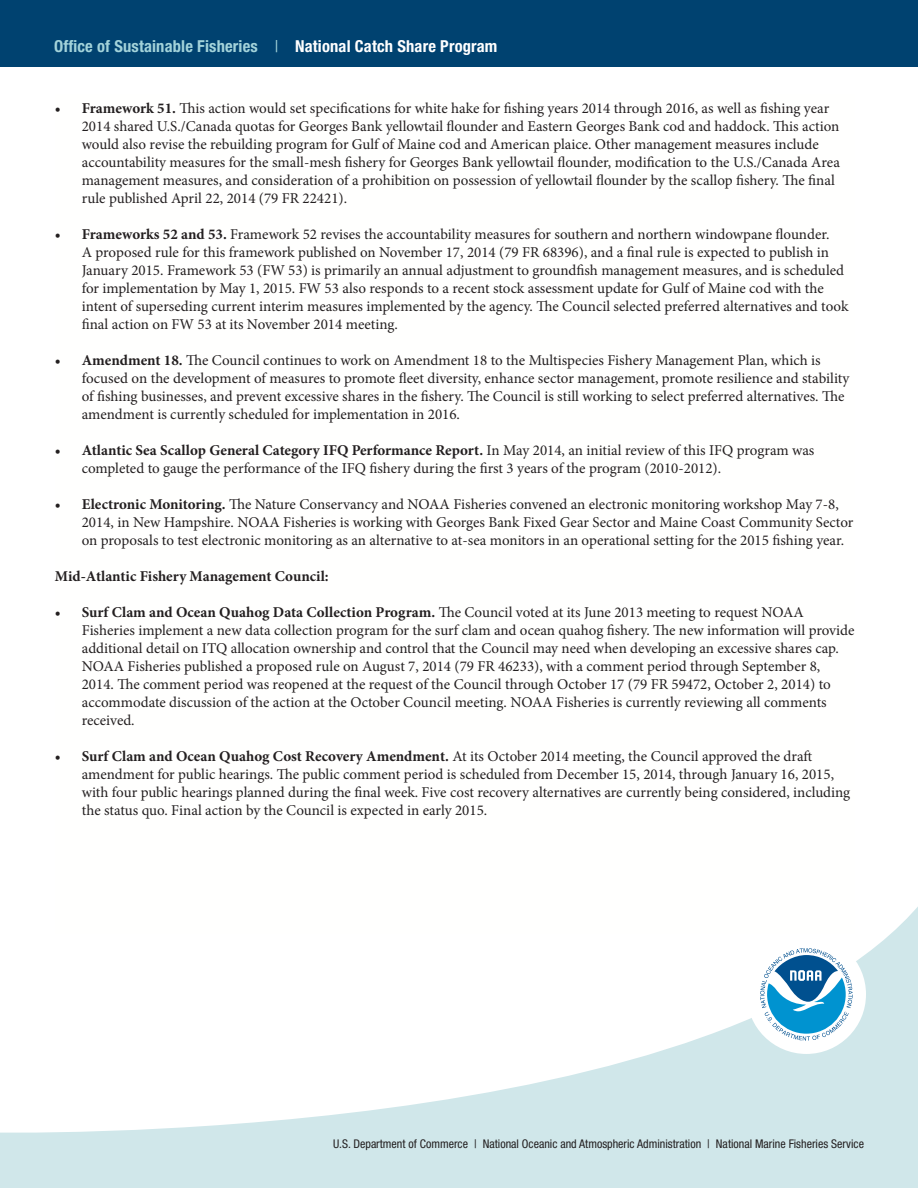
<style>
.page{position:relative;width:918px;height:1188px;background:#fff}
.page>*{position:absolute;margin:0;border:0;box-sizing:border-box;transform-origin:0 0}
.t1{font:700 condensed 16.5px "Helvetica Neue LT Std";letter-spacing:.01em;color:#a3d3da}
.t2{font:15px/18px "Minion Pro";color:#231f20}
.t3{font:700 15px "Minion Pro";color:#231f20}
.t4{font:condensed 12px "Helvetica Neue LT Std";color:#231f20}
.s1{font-weight:400}
.s2{color:#fff}
.s3{font-weight:700}
</style>
<div class="page">
<svg style="left:0;top:907px;width:918px;height:281px"></svg>
<div style="left:0;top:0;width:918px;height:68px;background:#004270"></div>
<div style="left:55px;top:94px;width:799px;height:840px;background:#fffffe"></div>
<div style="left:747px;top:935px;width:119px;height:119px;background:#fff;border-radius:50%"></div>
<svg style="left:760px;top:948px;width:93px;height:93px"></svg>
<p class="t1" style="left:54px;top:36px;width:445px">Office of Sustainable Fisheries <span class="s1">|</span> <span class="s2">National Catch Share Program</span></p>
<p class="t2" style="left:82px;top:99px;width:760px;text-indent:-27px"><span class="s3">• Framework 51.</span> This action would set specifications for white hake for fishing years 2014 through 2016, as well as fishing year 2014 shared U.S./Canada quotas for Georges Bank yellowtail flounder and Eastern Georges Bank cod and haddock. This action would also revise the rebuilding program for Gulf of Maine cod and American plaice. Other management measures include accountability measures for the small-mesh fishery for Georges Bank yellowtail flounder, modification to the U.S./Canada Area management measures, and consideration of a prohibition on possession of yellowtail flounder by the scallop fishery. The final rule published April 22, 2014 (79 FR 22421).</p>
<p class="t2" style="left:82px;top:225px;width:768px;text-indent:-27px"><span class="s3">• Frameworks 52 and 53.</span> Framework 52 revises the accountability measures for southern and northern windowpane flounder.<br>A proposed rule for this framework published on November 17, 2014 (79 FR 68396), and a final rule is expected to publish in January 2015. Framework 53 (FW 53) is primarily an annual adjustment to groundfish management measures, and is scheduled for implementation by May 1, 2015. FW 53 also responds to a recent stock assessment update for Gulf of Maine cod with the intent of superseding current interim measures implemented by the agency. The Council selected preferred alternatives and took final action on FW 53 at its November 2014 meeting.</p>
<p class="t2" style="left:82px;top:351px;width:769px;text-indent:-27px"><span class="s3">• Amendment 18.</span> The Council continues to work on Amendment 18 to the Multispecies Fishery Management Plan, which is focused on the development of measures to promote fleet diversity, enhance sector management, promote resilience and stability of fishing businesses, and prevent excessive shares in the fishery. The Council is still working to select preferred alternatives. The amendment is currently scheduled for implementation in 2016.</p>
<p class="t2" style="left:82px;top:441px;width:734px;text-indent:-27px"><span class="s3">• Atlantic Sea Scallop General Category IFQ Performance Report.</span> In May 2014, an initial review of this IFQ program was completed to gauge the performance of the IFQ fishery during the first 3 years of the program (2010-2012).</p>
<p class="t2" style="left:82px;top:495px;width:773px;text-indent:-27px"><span class="s3">• Electronic Monitoring.</span> The Nature Conservancy and NOAA Fisheries convened an electronic monitoring workshop May 7-8,<br>2014, in New Hampshire. NOAA Fisheries is working with Georges Bank Fixed Gear Sector and Maine Coast Community Sector on proposals to test electronic monitoring as an alternative to at-sea monitors in an operational setting for the 2015 fishing year.</p>
<h3 class="t3" style="left:55px;top:565px;width:276px">Mid-Atlantic Fishery Management Council:</h3>
<p class="t2" style="left:82px;top:603px;width:774px;text-indent:-27px"><span class="s3">• Surf Clam and Ocean Quahog Data Collection Program.</span> The Council voted at its June 2013 meeting to request NOAA Fisheries implement a new data collection program for the surf clam and ocean quahog fishery. The new information will provide additional detail on ITQ allocation ownership and control that the Council may need when developing an excessive shares cap.<br>NOAA Fisheries published a proposed rule on August 7, 2014 (79 FR 46233), with a comment period through September 8, 2014. The comment period was reopened at the request of the Council through October 17 (79 FR 59472, October 2, 2014) to accommodate discussion of the action at the October Council meeting. NOAA Fisheries is currently reviewing all comments received.</p>
<p class="t2" style="left:82px;top:747px;width:770px;text-indent:-27px"><span class="s3">• Surf Clam and Ocean Quahog Cost Recovery Amendment.</span> At its October 2014 meeting, the Council approved the draft amendment for public hearings. The public comment period is scheduled from December 15, 2014, through January 16, 2015, with four public hearings planned during the final week. Five cost recovery alternatives are currently being considered, including the status quo. Final action by the Council is expected in early 2015.</p>
<p class="t4" style="left:333px;top:1136px;width:532px">U.S. Department of Commerce | National Oceanic and Atmospheric Administration | National Marine Fisheries Service</p>
</div>
